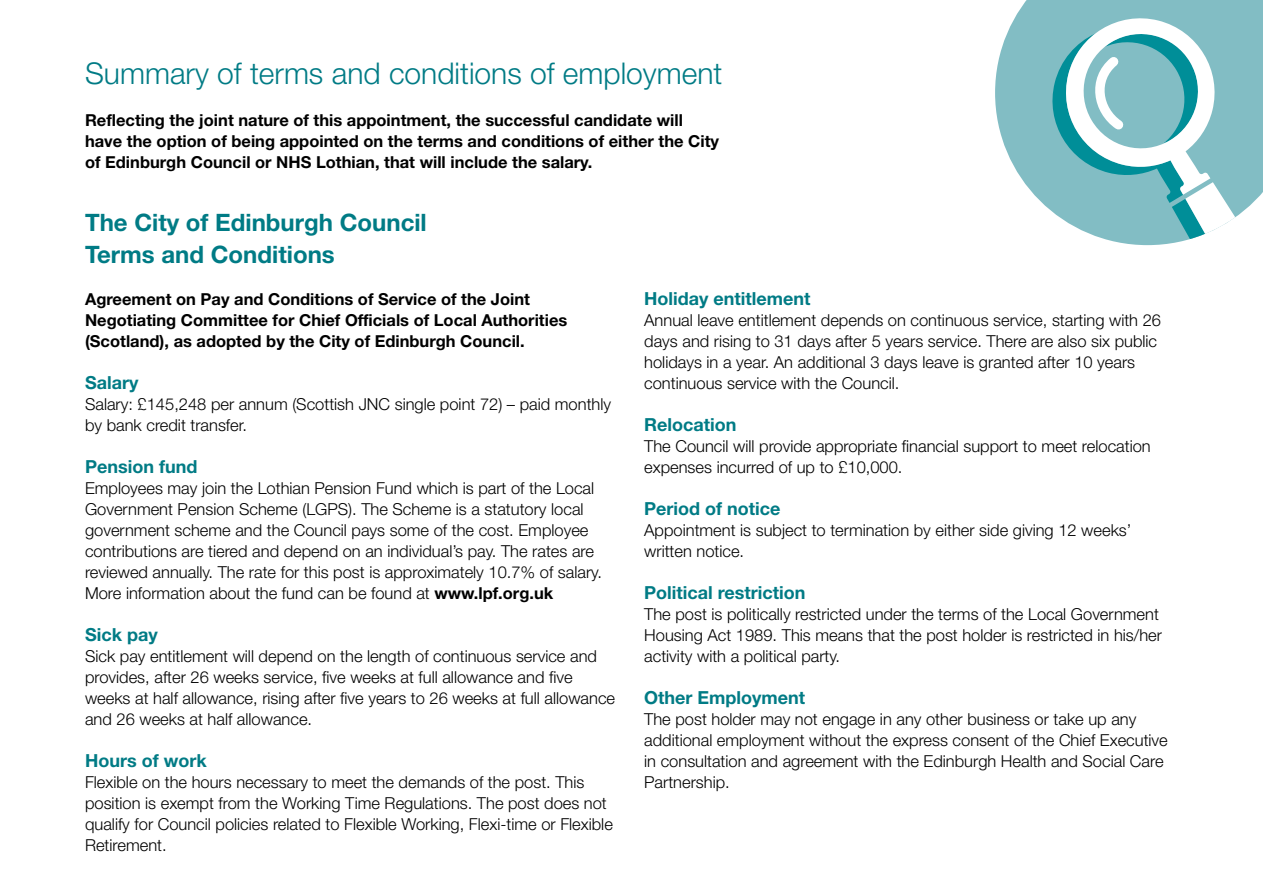
<style>
.page{position:relative;width:1263px;height:893px;background:#fff}
.page>*{position:absolute;margin:0;border:0;box-sizing:border-box;transform-origin:0 0}
.t1{font:300 30px "Helvetica Neue LT";color:#007b85}
.t2{font:700 24px/31.5px "Helvetica Neue LT";color:#007b85}
.t3{font:700 18px "Helvetica Neue LT";color:#007b85}
.t4{font:300 16.5px/21px "Helvetica Neue LT";color:#000}
.t5{font:700 16.5px/21px "Helvetica Neue LT";color:#000}
.s1{font-weight:700}
</style>
<div class="page">
<svg style="left:995px;top:0;width:268px;height:206px;fill:#82bdc4"></svg>
<svg style="left:1045px;top:26px;width:13px;height:190px;background:#7abac1"></svg>
<svg style="left:1058px;top:11px;width:205px;height:234px;fill:#82bdc4"></svg>
<svg style="left:1092px;top:48px;width:39px;height:90px"></svg>
<h1 class="t1" style="left:85px;top:55px;width:639px">Summary of terms and conditions of employment</h1>
<p class="t5" style="left:85px;top:109px;width:635px">Reflecting the joint nature of this appointment, the successful candidate will have the option of being appointed on the terms and conditions of either the City of Edinburgh Council or NHS Lothian, that will include the salary.</p>
<h2 class="t2" style="left:85px;top:206px;width:343px">The City of Edinburgh Council<br>Terms and Conditions</h2>
<p class="t5" style="left:85px;top:288px;width:484px">Agreement on Pay and Conditions of Service of the Joint<br>Negotiating Committee for Chief Officials of Local Authorities (Scotland), as adopted by the City of Edinburgh Council.</p>
<p class="t3" style="left:85px;top:371px;width:55px">Salary</p>
<p class="t4" style="left:85px;top:393px;width:528px">Salary: £145,248 per annum (Scottish JNC single point 72) – paid monthly by bank credit transfer.</p>
<p class="t3" style="left:85px;top:455px;width:114px">Pension fund</p>
<p class="t4" style="left:85px;top:477px;width:518px">Employees may join the Lothian Pension Fund which is part of the Local Government Pension Scheme (LGPS). The Scheme is a statutory local government scheme and the Council pays some of the cost. Employee contributions are tiered and depend on an individual’s pay. The rates are reviewed annually. The rate for this post is approximately 10.7% of salary.<br>More information about the fund can be found at <span class="s1">www.lpf.org.uk</span></p>
<p class="t3" style="left:85px;top:623px;width:74px">Sick pay</p>
<p class="t4" style="left:85px;top:645px;width:532px">Sick pay entitlement will depend on the length of continuous service and provides, after 26 weeks service, five weeks at full allowance and five weeks at half allowance, rising after five years to 26 weeks at full allowance and 26 weeks at half allowance.</p>
<p class="t3" style="left:85px;top:749px;width:123px">Hours of work</p>
<p class="t4" style="left:85px;top:771px;width:529px">Flexible on the hours necessary to meet the demands of the post. This position is exempt from the Working Time Regulations. The post does not qualify for Council policies related to Flexible Working, Flexi-time or Flexible Retirement.</p>
<p class="t3" style="left:644px;top:287px;width:168px">Holiday entitlement</p>
<p class="t4" style="left:644px;top:309px;width:518px">Annual leave entitlement depends on continuous service, starting with 26 days and rising to 31 days after 5 years service. There are also six public holidays in a year. An additional 3 days leave is granted after 10 years continuous service with the Council.</p>
<p class="t3" style="left:644px;top:413px;width:94px">Relocation</p>
<p class="t4" style="left:644px;top:435px;width:508px">The Council will provide appropriate financial support to meet relocation expenses incurred of up to £10,000.</p>
<p class="t3" style="left:644px;top:497px;width:138px">Period of notice</p>
<p class="t4" style="left:644px;top:519px;width:489px">Appointment is subject to termination by either side giving 12 weeks’ written notice.</p>
<p class="t3" style="left:644px;top:581px;width:163px">Political restriction</p>
<p class="t4" style="left:644px;top:603px;width:519px">The post is politically restricted under the terms of the Local Government<br>Housing Act 1989. This means that the post holder is restricted in his/her activity with a political party.</p>
<p class="t3" style="left:644px;top:686px;width:162px">Other Employment</p>
<p class="t4" style="left:644px;top:708px;width:525px">The post holder may not engage in any other business or take up any additional employment without the express consent of the Chief Executive in consultation and agreement with the Edinburgh Health and Social Care Partnership.</p>
</div>
